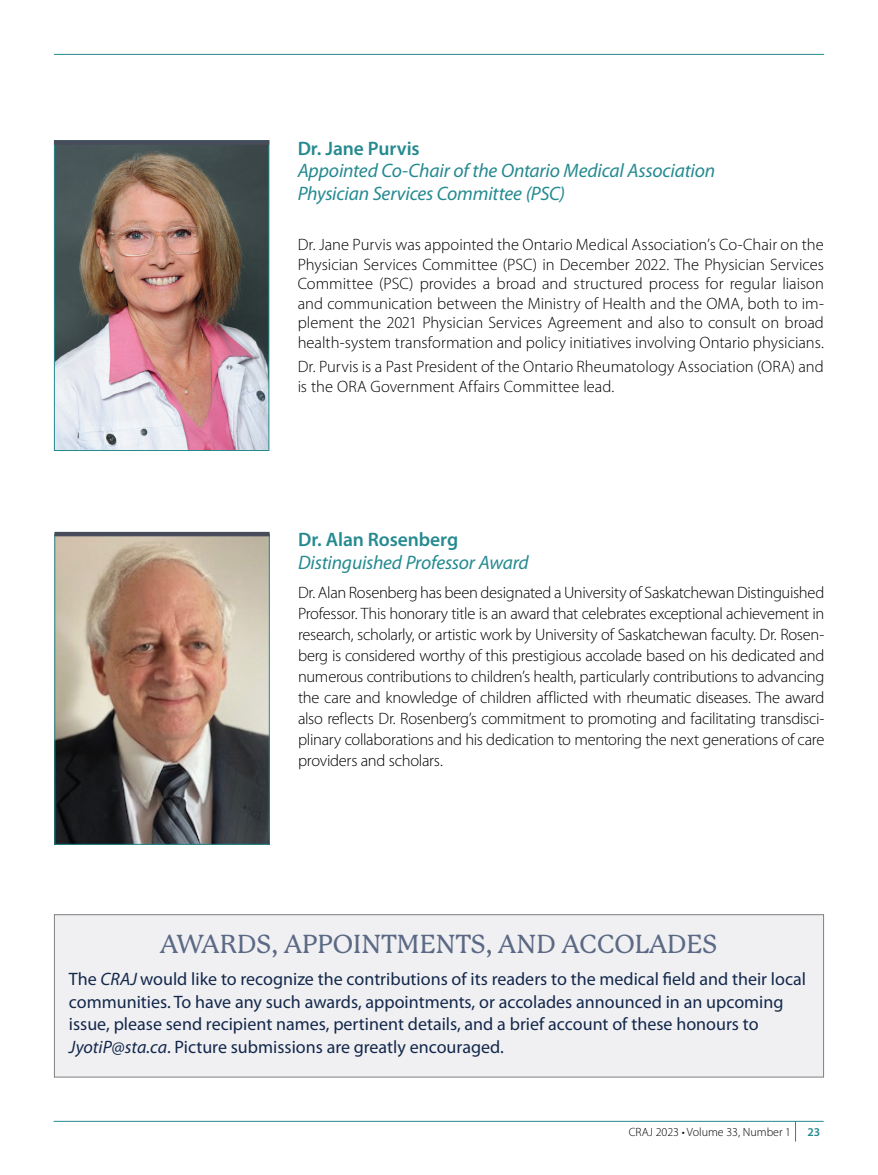
<style>
.page{position:relative;width:878px;height:1175px;background:#fff}
.page>*{position:absolute;margin:0;border:0;box-sizing:border-box;transform-origin:0 0}
.t1{font:500 25.5px "P Mackinac Pro";color:#5b6984}
.t2{font:italic 19.5px/22.5px "Myriad Pro";letter-spacing:-.01em;color:#258a90}
.t3{font:600 19.5px "Myriad Pro";letter-spacing:-.005em;color:#258a90}
.t4{font:18px/22.5px "Myriad Pro";color:#13284b}
.t5{font:300 16.5px/21px "Myriad Pro";color:#000;text-align:justify}
.t6{font:300 12px "Myriad Pro";color:#000}
.t7{font:600 12px "Myriad Pro";color:#258a90}
.s1{font-style:italic}
</style>
<div class="page">
<hr style="left:54px;top:54px;width:770px;height:1px;background:#258a90">
<hr style="left:54px;top:1120px;width:769px;height:1px;background:#258a90">
<svg style="left:795px;top:1121px;width:1px;height:20px"></svg>
<img style="left:56px;top:536px;width:212px;height:306px">
<div style="left:54px;top:534px;width:216px;height:310px;border:1px solid #258a90"></div>
<img style="left:56px;top:145px;width:211px;height:304px">
<div style="left:54px;top:140px;width:215px;height:311px;border:1px solid #258a90"></div>
<div style="left:54px;top:140px;width:215px;height:5px;background:#484c5a"></div>
<hr style="left:54px;top:532px;width:216px;height:4px;background:#484c5a">
<div style="left:54px;top:914px;width:769px;height:163px;background:#f0f0f3"></div>
<p class="t3" style="left:298px;top:137px;width:123px">Dr. Jane Purvis</p>
<p class="t2" style="left:298px;top:160px;width:419px">Appointed Co-Chair of the Ontario Medical Association<br>Physician Services Committee (PSC)</p>
<p class="t5" style="left:298px;top:235px;width:528px;line-height:19.5px">Dr. Jane Purvis was appointed the Ontario Medical Association’s Co-Chair on the Physician Services Committee (PSC) in December 2022. The Physician Services Committee (PSC) provides a broad and structured process for regular liaison and communication between the Ministry of Health and the OMA, both to im&shy;plement the 2021 Physician Services Agreement and also to consult on broad health-system transformation and policy initiatives involving Ontario physicians.</p>
<p class="t5" style="left:298px;top:357px;width:527px;line-height:19.5px">Dr. Purvis is a Past President of the Ontario Rheumatology Association (ORA) and is the ORA Government Affairs Committee lead.</p>
<p class="t3" style="left:298px;top:529px;width:162px">Dr. Alan Rosenberg</p>
<p class="t2" style="left:298px;top:551px;width:232px">Distinguished Professor Award</p>
<p class="t5" style="left:298px;top:582px;width:528px">Dr. Alan Rosenberg has been designated a University of Saskatchewan Distinguished Professor. This honorary title is an award that celebrates exceptional achievement in research, scholarly, or artistic work by University of Saskatchewan faculty. Dr. Rosen&shy;berg is considered worthy of this prestigious accolade based on his dedicated and numerous contributions to children’s health, particularly contributions to advancing the care and knowledge of children afflicted with rheumatic diseases. The award also reflects Dr. Rosenberg’s commitment to promoting and facilitating transdisci&shy;plinary collaborations and his dedication to mentoring the next generations of care providers and scholars.</p>
<h1 class="t1" style="left:160px;top:930px;width:559px">AWARDS, APPOINTMENTS, AND ACCOLADES</h1>
<p class="t4" style="left:69px;top:968px;width:738px">The <span class="s1">CRAJ</span> would like to recognize the contributions of its readers to the medical field and their local communities. To have any such awards, appointments, or accolades announced in an upcoming issue, please send recipient names, pertinent details, and a brief account of these honours to <span class="s1">JyotiP@sta.ca</span>. Picture submissions are greatly encouraged.</p>
<p class="t6" style="left:628px;top:1125px;width:164px">CRAJ 2023 • Volume 33, Number 1</p>
<p class="t7" style="left:807px;top:1125px;width:14px">23</p>
</div>
